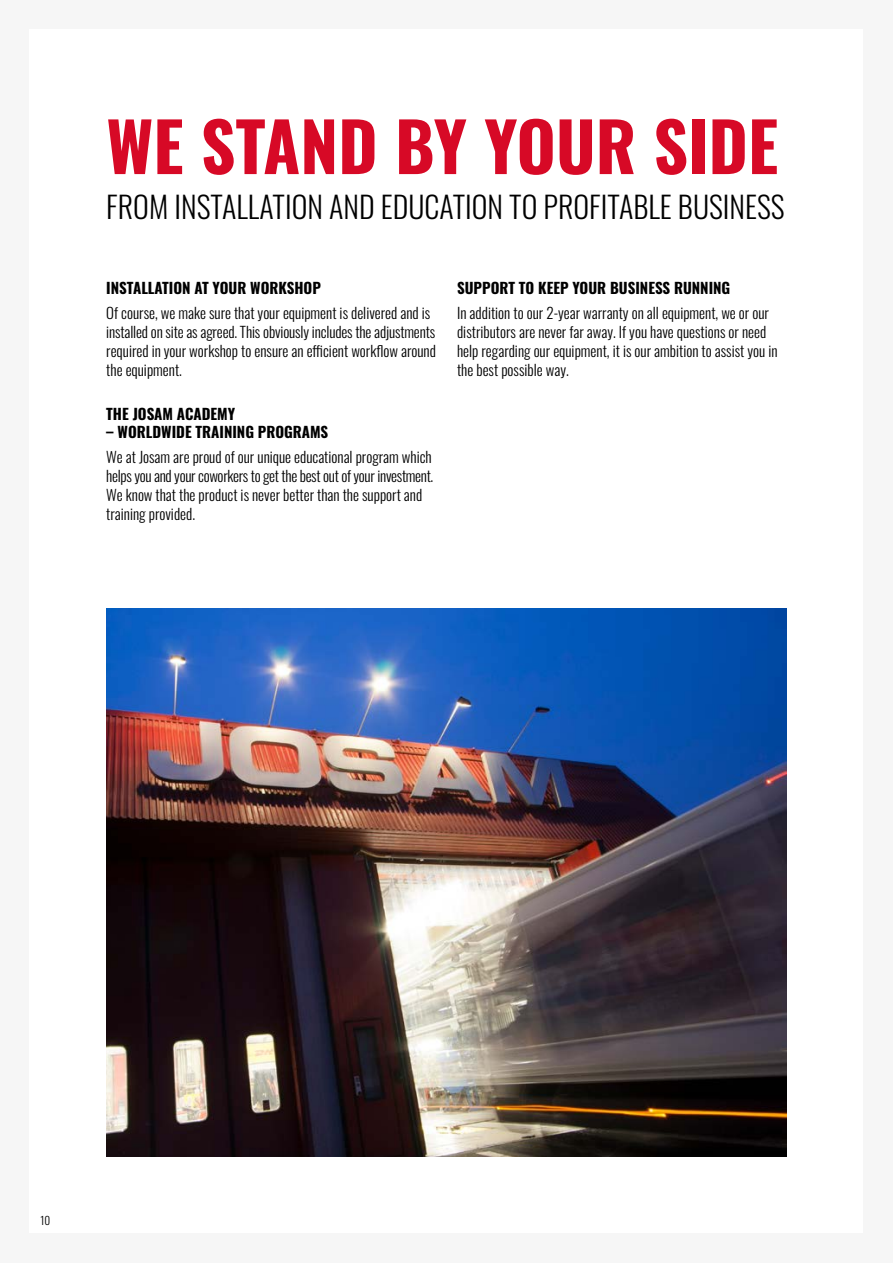
<style>
.page{position:relative;width:893px;height:1263px;background:#f6f6f6}
.page>*{position:absolute;margin:0;border:0;box-sizing:border-box;transform-origin:0 0}
.Huvudrubrik_röd{font:700 67.5px "Oswald";color:#d70926}
.Underrubrik_svart{font:300 30px "Oswald";color:#000}
.Brödtext_2{font:300 15px/18.8px "Oswald";color:#000}
.Mellanrubrik{font:700 15px "Oswald";color:#000}
.t1{font:300 11.25px "Oswald";color:#000}
</style>
<div class="page">
<div style="left:30px;top:30px;width:833px;height:1203px;background:#fff"></div>
<img style="left:106px;top:608px;width:681px;height:549px">
<p class="Huvudrubrik_röd" style="left:106px;top:111px;width:673px">WE STAND BY YOUR SIDE</p>
<p class="Underrubrik_svart" style="left:106px;top:180px;width:680px">FROM INSTALLATION AND EDUCATION TO PROFITABLE BUSINESS</p>
<p class="Mellanrubrik" style="left:106px;top:280px;width:216px">INSTALLATION AT YOUR WORKSHOP</p>
<p class="Brödtext_2" style="left:106px;top:302px;width:331px">Of course, we make sure that your equipment is delivered and is installed on site as agreed. This obviously includes the adjustments required in your workshop to ensure an efficient workflow around the equipment.</p>
<p class="Mellanrubrik" style="left:106px;top:406px;width:130px">THE JOSAM ACADEMY</p>
<p class="Mellanrubrik" style="left:106px;top:424px;width:223px">– WORLDWIDE TRAINING PROGRAMS</p>
<p class="Brödtext_2" style="left:106px;top:446px;width:328px">We at Josam are proud of our unique educational program which helps you and your coworkers to get the best out of your investment.<br>We know that the product is never better than the support and training provided.</p>
<p class="Mellanrubrik" style="left:457px;top:280px;width:275px">SUPPORT TO KEEP YOUR BUSINESS RUNNING</p>
<p class="Brödtext_2" style="left:457px;top:302px;width:322px">In addition to our 2-year warranty on all equipment, we or our distributors are never far away. If you have questions or need help regarding our equipment, it is our ambition to assist you in the best possible way.</p>
<p class="t1" style="left:40px;top:1211px;width:11px">10</p>
</div>
